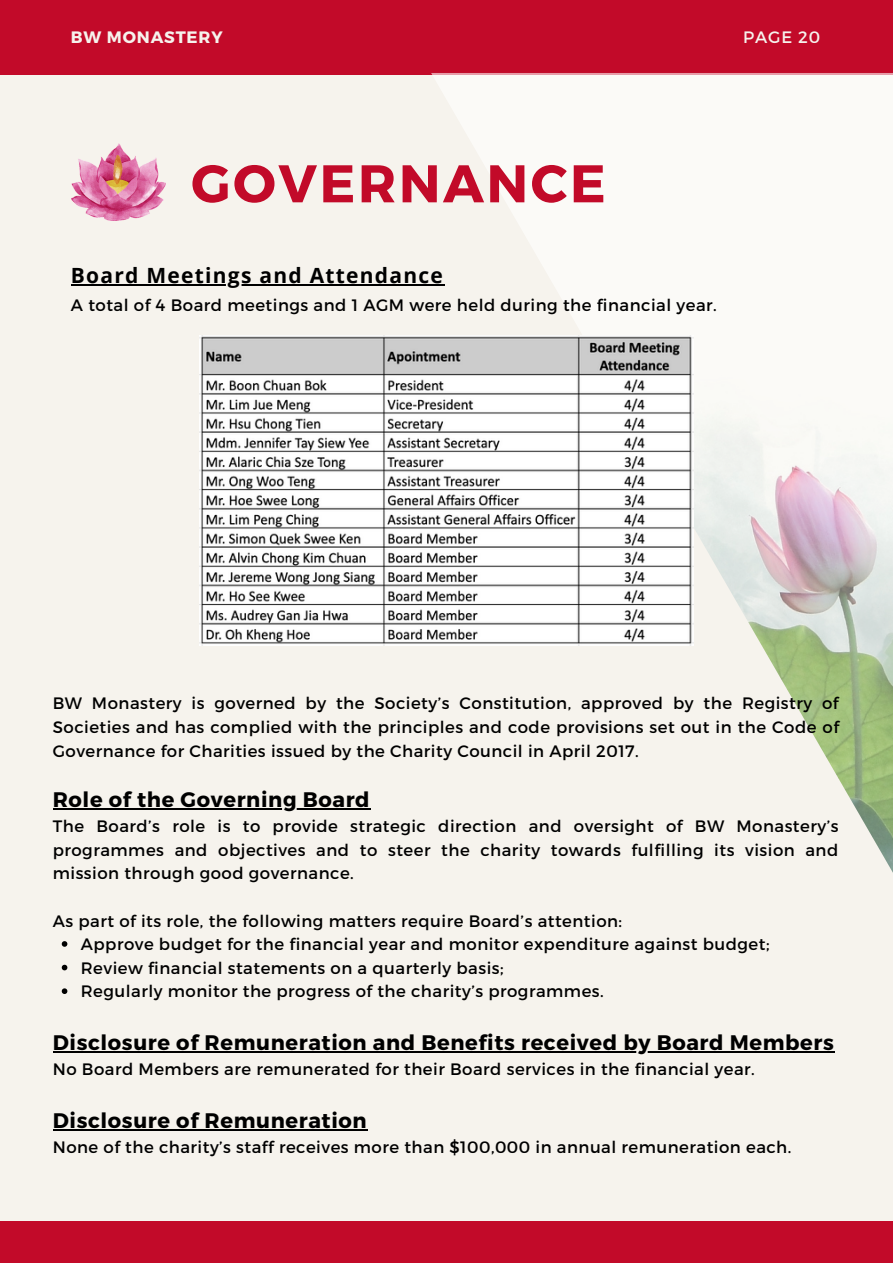
<style>
.page{position:relative;width:893px;height:1264px;background:#fff}
.page>*{position:absolute;margin:0;border:0;box-sizing:border-box;transform-origin:0 0}
.t1{font:700 52.95px "Montserrat";letter-spacing:.05em;color:#c20a29}
.t2{font:700 21px "Montserrat";letter-spacing:.03em;color:#000}
.t3{font:700 21px "Open Sans";letter-spacing:.06em;color:#000}
.t4{font:16.5px/23.5px "Montserrat";letter-spacing:.03em;color:#000;text-align:justify}
.t5{font:700 16.5px "Montserrat";letter-spacing:.05em;color:#f6f3ed}
.t6{font:16.5px "Montserrat";letter-spacing:.05em;color:#f6f3ed}
</style>
<div class="page">
<div style="left:0;top:0;width:892px;height:1262px;background:#f6f3ed"></div>
<div style="left:0;top:0;width:892px;height:74px;background:#c20a29"></div>
<img style="left:431px;top:73px;width:461px;height:798px">
<div style="left:0;top:1221px;width:892px;height:41px;background:#c20a29"></div>
<img style="left:71px;top:144px;width:95px;height:76px">
<img style="left:200px;top:336px;width:493px;height:309px">
<hr style="left:71px;top:284px;width:373px;height:2px;background:#000">
<svg style="left:62px;top:941px;width:5px;height:5px"></svg>
<svg style="left:62px;top:964px;width:5px;height:6px"></svg>
<svg style="left:62px;top:988px;width:5px;height:6px"></svg>
<hr style="left:53px;top:808px;width:317px;height:1px;background:#000">
<hr style="left:53px;top:1051px;width:781px;height:1px;background:#000">
<hr style="left:53px;top:1128px;width:314px;height:2px;background:#000">
<p class="t5" style="left:71px;top:27px;width:153px">BW MONASTERY</p>
<p class="t6" style="left:743px;top:27px;width:78px">PAGE 20</p>
<h1 class="t1" style="left:191px;top:149px;width:416px">GOVERNANCE</h1>
<p class="t3" style="left:71px;top:260px;width:373px">Board Meetings and Attendance</p>
<p class="t4" style="left:71px;top:292px;width:647px">A total of 4 Board meetings and 1 AGM were held during the financial year.</p>
<p class="t4" style="left:53px;top:691px;width:787px">BW Monastery is governed by the Society’s Constitution, approved by the Registry of Societies and has complied with the principles and code provisions set out in the Code of Governance for Charities issued by the Charity Council in April 2017.</p>
<p class="t2" style="left:53px;top:786px;width:318px">Role of the Governing Board</p>
<p class="t4" style="left:53px;top:813px;width:787px">The Board’s role is to provide strategic direction and oversight of BW Monastery’s programmes and objectives and to steer the charity towards fulfilling its vision and mission through good governance.</p>
<p class="t4" style="left:53px;top:908px;width:571px">As part of its role, the following matters require Board’s attention:</p>
<p class="t4" style="left:81px;top:931px;width:690px;text-align:left">Approve budget for the financial year and monitor expenditure against budget;<br>Review financial statements on a quarterly basis;<br>Regularly monitor the progress of the charity’s programmes.</p>
<p class="t2" style="left:53px;top:1029px;width:782px">Disclosure of Remuneration and Benefits received by Board Members</p>
<p class="t4" style="left:53px;top:1056px;width:703px">No Board Members are remunerated for their Board services in the financial year.</p>
<p class="t2" style="left:53px;top:1106px;width:315px">Disclosure of Remuneration</p>
<p class="t4" style="left:53px;top:1134px;width:740px">None of the charity’s staff receives more than $100,000 in annual remuneration each.</p>
</div>
